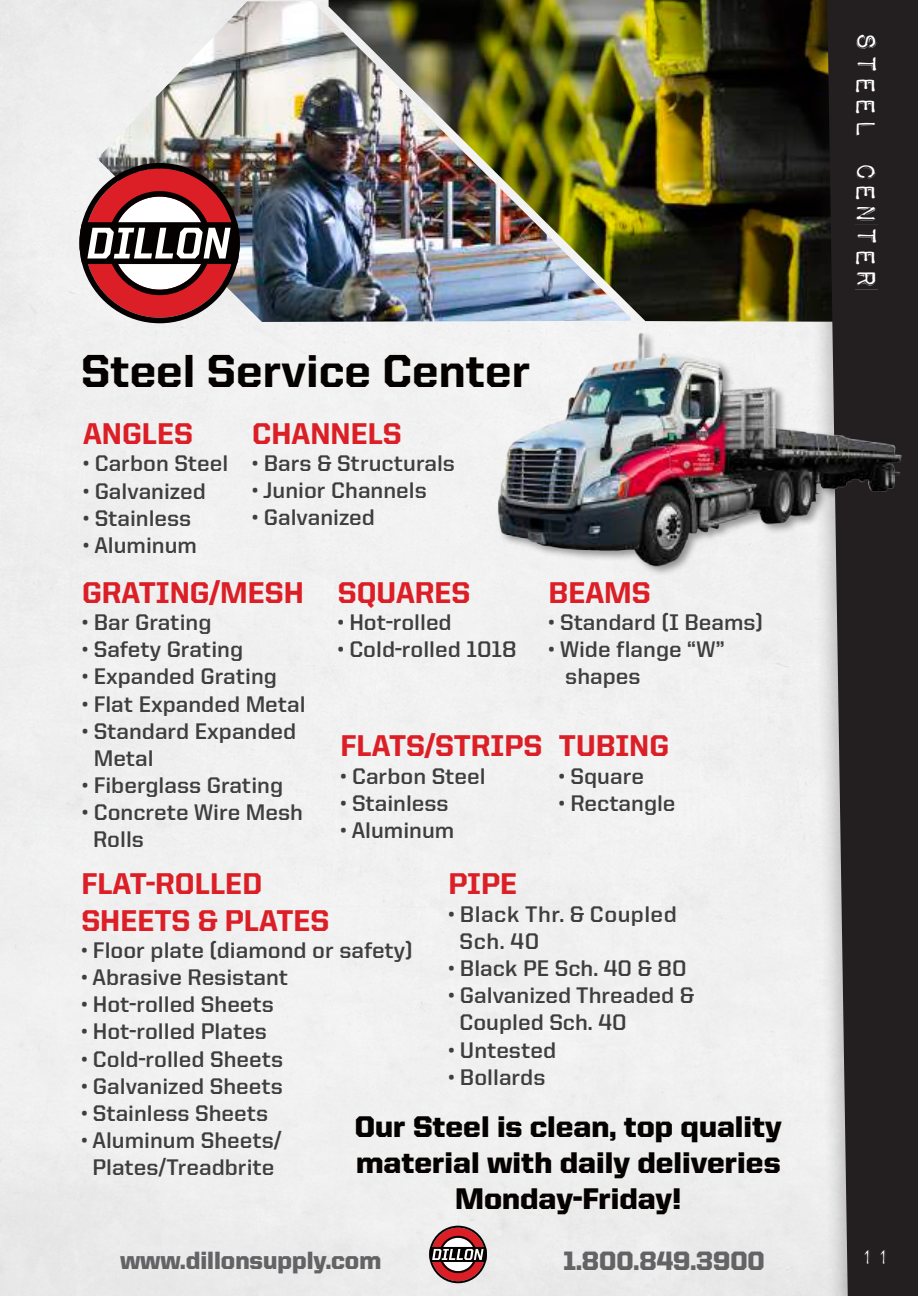
<style>
.page{position:relative;width:918px;height:1296px;background:#fff}
.page>*{position:absolute;margin:0;border:0;box-sizing:border-box;transform-origin:0 0}
.t1{font:800 46.5px "United Sans Reg";color:#060101}
.t2{font:36px "Impact Label";color:#231f20}
.t3{font:800 30px/36.3px "United Sans Reg";color:#dc1f26}
.t4{font:900 30px/36px "United Sans Reg";color:#060101;text-align:center}
.t5{font:27px "Impact Label";color:#231f20}
.t6{font:900 26.7px "United Sans Reg";color:#636366;scale:.95 1}
.t7{font:900 25.2px "United Sans Reg";color:#636366;scale:.95 1}
.t8{font:700 22.8px/27.3px "United Sans Reg";color:#3e3e3f}
.t9{font:700 22.8px/27.3px "United Sans Reg";letter-spacing:.02em;color:#3e3e3f}
</style>
<div class="page">
<img style="left:329px;top:0;width:476px;height:322px">
<svg style="left:429px;top:1226px;width:58px;height:57px"></svg>
<div style="left:805px;top:0;width:113px;height:1296px;background:#231f20;opacity:.25"></div>
<svg style="left:825px;top:0;width:93px;height:1296px;background:#3b3738"></svg>
<div style="left:861px;top:1242px;width:30px;height:26px;background:#fff"></div>
<div style="left:855px;top:31px;width:23px;height:258px;background:#fff"></div>
<img style="left:97px;top:1px;width:534px;height:321px">
<svg style="left:79px;top:163px;width:161px;height:160px"></svg>
<div style="left:496px;top:331px;width:417px;height:245px;background:#231f20;opacity:.45"></div>
<img style="left:492px;top:328px;width:415px;height:238px">
<h1 class="t1" style="left:81px;top:345px;width:451px">Steel Service Center</h1>
<h3 class="t3" style="left:83px;top:415px;width:111px">ANGLES</h3>
<p class="t8" style="left:83px;top:450px;width:147px">• Carbon Steel</p>
<p class="t8" style="left:83px;top:477px;width:124px">• Galvanized</p>
<p class="t8" style="left:83px;top:504px;width:110px">• Stainless</p>
<p class="t8" style="left:83px;top:531px;width:115px">• Aluminum</p>
<h3 class="t3" style="left:252px;top:415px;width:151px">CHANNELS</h3>
<p class="t8" style="left:252px;top:449px;width:204px">• Bars &amp; Structurals</p>
<p class="t8" style="left:252px;top:476px;width:176px">• Junior Channels</p>
<p class="t8" style="left:252px;top:504px;width:124px">• Galvanized</p>
<h3 class="t3" style="left:82px;top:574px;width:223px">GRATING/MESH</h3>
<p class="t8" style="left:82px;top:608px;width:131px">• Bar Grating</p>
<p class="t8" style="left:82px;top:635px;width:162px">• Safety Grating</p>
<p class="t8" style="left:82px;top:662px;width:196px">• Expanded Grating</p>
<p class="t8" style="left:82px;top:690px;width:225px">• Flat Expanded Metal</p>
<p class="t8" style="left:94px;top:717px;width:204px;text-indent:-12px">• Standard Expanded<br>Metal</p>
<p class="t8" style="left:82px;top:771px;width:203px">• Fiberglass Grating</p>
<p class="t8" style="left:93px;top:798px;width:211px;text-indent:-11px">• Concrete Wire Mesh<br>Rolls</p>
<h3 class="t3" style="left:338px;top:574px;width:134px">SQUARES</h3>
<p class="t8" style="left:338px;top:608px;width:116px">• Hot-rolled</p>
<p class="t8" style="left:338px;top:635px;width:180px">• Cold-rolled 1018</p>
<h3 class="t3" style="left:549px;top:574px;width:104px">BEAMS</h3>
<p class="t8" style="left:549px;top:608px;width:216px">• Standard (I Beams)</p>
<p class="t8" style="left:565px;top:635px;width:161px;text-indent:-17px">• Wide flange “W” shapes</p>
<h3 class="t3" style="left:340px;top:727px;width:203px">FLATS/STRIPS</h3>
<p class="t8" style="left:340px;top:762px;width:147px">• Carbon Steel</p>
<p class="t8" style="left:340px;top:789px;width:110px">• Stainless</p>
<p class="t8" style="left:340px;top:816px;width:115px">• Aluminum</p>
<h3 class="t3" style="left:559px;top:727px;width:112px">TUBING</h3>
<p class="t8" style="left:559px;top:762px;width:87px">• Square</p>
<p class="t8" style="left:559px;top:789px;width:118px">• Rectangle</p>
<h3 class="t3" style="left:81px;top:866px;width:250px">FLAT-ROLLED<br>SHEETS &amp; PLATES</h3>
<p class="t8" style="left:81px;top:936px;width:333px">• Floor plate (diamond or safety)</p>
<p class="t8" style="left:81px;top:963px;width:208px">• Abrasive Resistant</p>
<p class="t8" style="left:81px;top:990px;width:194px">• Hot-rolled Sheets</p>
<p class="t8" style="left:81px;top:1018px;width:187px">• Hot-rolled Plates</p>
<p class="t8" style="left:81px;top:1045px;width:203px">• Cold-rolled Sheets</p>
<p class="t8" style="left:81px;top:1072px;width:203px">• Galvanized Sheets</p>
<p class="t8" style="left:81px;top:1099px;width:188px">• Stainless Sheets</p>
<p class="t8" style="left:81px;top:1126px;width:202px;text-align:center">• Aluminum Sheets/<br>Plates/Treadbrite</p>
<h3 class="t3" style="left:448px;top:866px;width:70px">PIPE</h3>
<p class="t9" style="left:459px;top:900px;width:219px;text-indent:-11px">• Black Thr. &amp; Coupled<br>Sch. 40</p>
<p class="t8" style="left:448px;top:954px;width:240px">• Black PE Sch. 40 &amp; 80</p>
<p class="t8" style="left:459px;top:981px;width:236px;text-indent:-11px">• Galvanized Threaded &amp;<br>Coupled Sch. 40</p>
<p class="t8" style="left:448px;top:1036px;width:109px">• Untested</p>
<p class="t8" style="left:448px;top:1063px;width:99px">• Bollards</p>
<h3 class="t4" style="left:355px;top:1108px;width:429px">Our Steel is clean, top quality material with daily deliveries<br>Monday-Friday!</h3>
<p class="t7" style="left:120px;top:1246px;width:276px">www.dillonsupply.com</p>
<p class="t6" style="left:563px;top:1246px;width:214px">1.800.849.3900</p>
<h2 class="t2" style="left:889px;top:31px;width:260px;rotate:90deg">Steel Center</h2>
<p class="t5" style="left:859px;top:1241px;width:33px">11</p>
</div>
